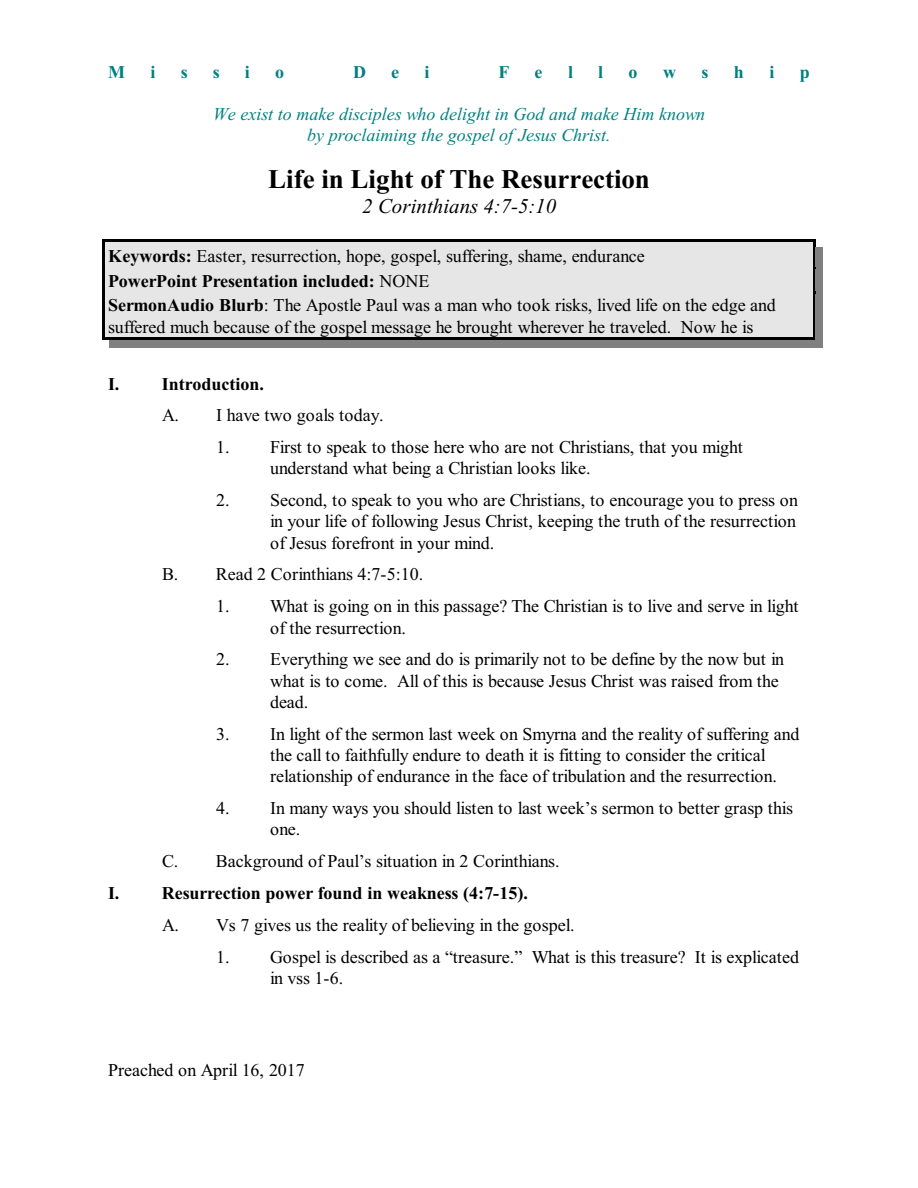
<style>
.page{position:relative;width:918px;height:1188px;background:#fff}
.page>*{position:absolute;margin:0;border:0;box-sizing:border-box;transform-origin:0 0}
.t1{font:700 27px "Times New Roman";color:#000}
.t2{font:italic 21px "Times New Roman";color:#000}
.t3{font:18px/21.3px "Times New Roman";color:#000}
.t4{font:italic 18px/21.3px "Times New Roman";color:#008080;text-align:center}
.t5{font:700 18px "Times New Roman";color:#000}
.t6{font:700 18px "Times New Roman";color:#008080}
.s1{font-weight:700}
</style>
<div class="page">
<div style="left:102px;top:239px;width:713px;height:31px;background:#e6e6e6"></div>
<hr style="left:102px;top:239px;width:2px;height:34px;background:#000">
<hr style="left:813px;top:239px;width:2px;height:34px;background:#000">
<hr style="left:102px;top:239px;width:713px;height:3px;background:#000">
<div style="left:815px;top:247px;width:8px;height:23px;background:#808080"></div>
<div style="left:102px;top:270px;width:713px;height:24px;background:#e6e6e6"></div>
<hr style="left:102px;top:267px;width:2px;height:30px;background:#000">
<hr style="left:813px;top:267px;width:2px;height:30px;background:#000">
<div style="left:815px;top:270px;width:8px;height:24px;background:#808080"></div>
<div style="left:102px;top:294px;width:713px;height:45px;background:#e6e6e6"></div>
<hr style="left:102px;top:291px;width:2px;height:48px;background:#000">
<hr style="left:813px;top:291px;width:2px;height:48px;background:#000">
<hr style="left:102px;top:337px;width:713px;height:2px;background:#000">
<div style="left:815px;top:294px;width:8px;height:53px;background:#808080"></div>
<div style="left:109px;top:340px;width:714px;height:7px;background:#808080"></div>
<p class="t6" style="left:108px;top:66px;width:18px">M</p>
<p class="t6" style="left:150px;top:66px;width:7px">i</p>
<p class="t6" style="left:181px;top:66px;width:9px">s</p>
<p class="t6" style="left:213px;top:66px;width:9px">s</p>
<p class="t6" style="left:245px;top:66px;width:7px">i</p>
<p class="t6" style="left:275px;top:66px;width:10px">o</p>
<p class="t6" style="left:353px;top:66px;width:14px">D</p>
<p class="t6" style="left:391px;top:66px;width:9px">e</p>
<p class="t6" style="left:424px;top:66px;width:7px">i</p>
<p class="t6" style="left:499px;top:66px;width:12px">F</p>
<p class="t6" style="left:535px;top:66px;width:9px">e</p>
<p class="t6" style="left:568px;top:66px;width:7px">l</p>
<p class="t6" style="left:598px;top:66px;width:7px">l</p>
<p class="t6" style="left:628px;top:66px;width:10px">o</p>
<p class="t6" style="left:663px;top:66px;width:14px">w</p>
<p class="t6" style="left:702px;top:66px;width:9px">s</p>
<p class="t6" style="left:734px;top:66px;width:12px">h</p>
<p class="t6" style="left:770px;top:66px;width:7px">i</p>
<p class="t6" style="left:800px;top:66px;width:12px">p</p>
<p class="t4" style="left:213px;top:105px;width:494px">We exist to make disciples who delight in God and make Him known by proclaiming the gospel of Jesus Christ.</p>
<h1 class="t1" style="left:268px;top:170px;width:383px">Life in Light of The Resurrection</h1>
<p class="t2" style="left:362px;top:199px;width:196px">2 Corinthians 4:7-5:10</p>
<p class="t3" style="left:108px;top:246px;width:669px;line-height:24.5px"><span class="s1">Keywords:</span> Easter, resurrection, hope, gospel, suffering, shame, endurance<br><span class="s1">PowerPoint Presentation included:</span> NONE<br><span class="s1">SermonAudio Blurb</span>: The Apostle Paul was a man who took risks, lived life on the edge and</p>
<p class="t3" style="left:108px;top:318px;width:647px">suffered much because of the gospel message he brought wherever he traveled. Now he is</p>
<p class="t5" style="left:108px;top:377px;width:158px">I. Introduction.</p>
<p class="t3" style="left:162px;top:406px;width:223px">A. I have two goals today.</p>
<p class="t3" style="left:270px;top:438px;width:474px;text-indent:-54px">1. First to speak to those here who are not Christians, that you might understand what being a Christian looks like.</p>
<p class="t3" style="left:270px;top:491px;width:530px;text-align:justify;text-indent:-54px">2. Second, to speak to you who are Christians, to encourage you to press on in your life of following Jesus Christ, keeping the truth of the resurrection of Jesus forefront in your mind.</p>
<p class="t3" style="left:162px;top:565px;width:263px">B. Read 2 Corinthians 4:7-5:10.</p>
<p class="t3" style="left:270px;top:597px;width:530px;text-indent:-54px">1. What is going on in this passage? The Christian is to live and serve in light of the resurrection.</p>
<p class="t3" style="left:270px;top:650px;width:516px;text-indent:-54px">2. Everything we see and do is primarily not to be define by the now but in what is to come. All of this is because Jesus Christ was raised from the dead.</p>
<p class="t3" style="left:270px;top:725px;width:531px;text-indent:-54px">3. In light of the sermon last week on Smyrna and the reality of suffering and the call to faithfully endure to death it is fitting to consider the critical relationship of endurance in the face of tribulation and the resurrection.</p>
<p class="t3" style="left:270px;top:799px;width:525px;text-indent:-54px">4. In many ways you should listen to last week’s sermon to better grasp this one.</p>
<p class="t3" style="left:162px;top:852px;width:399px">C. Background of Paul’s situation in 2 Corinthians.</p>
<p class="t5" style="left:108px;top:887px;width:422px">I. Resurrection power found in weakness (4:7-15).</p>
<p class="t3" style="left:162px;top:916px;width:414px">A. Vs 7 gives us the reality of believing in the gospel.</p>
<p class="t3" style="left:270px;top:948px;width:531px;text-indent:-54px">1. Gospel is described as a “treasure.” What is this treasure? It is explicated in vss 1-6.</p>
<p class="t3" style="left:108px;top:1061px;width:198px">Preached on April 16, 2017</p>
</div>
